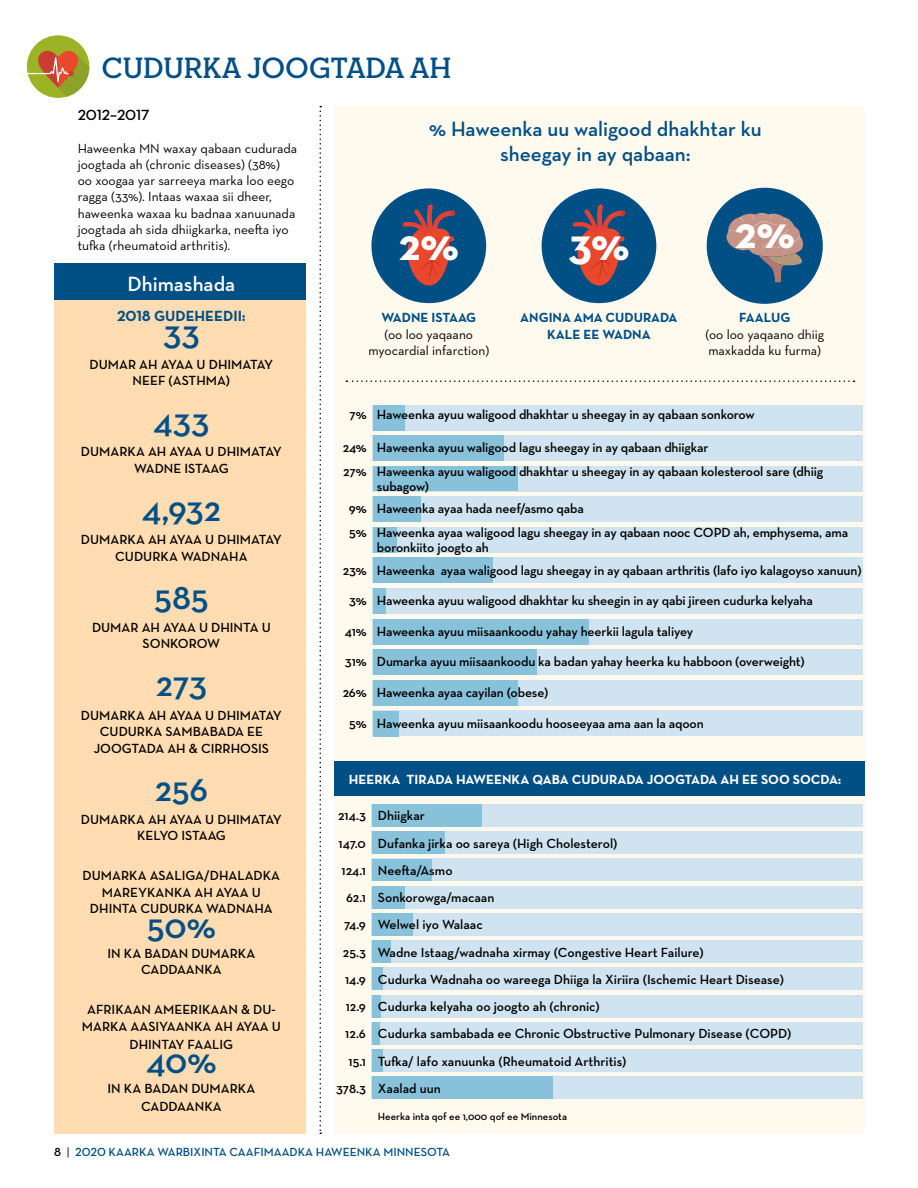
<style>
.page{position:relative;width:918px;height:1188px;background:#fff}
.page>*{position:absolute;margin:0;border:0;box-sizing:border-box;transform-origin:0 0}
.t1{font:700 45px "Neutraface Text";color:#fff}
.t2{font:600 36px "Neutraface Text";color:#004f85}
.t3{font:700 30px "Neutraface Slab Display";letter-spacing:.02em;color:#004f85}
.t4{font:600 21px/25.2px "Neutraface Text";color:#004f85;text-align:center}
.t5{font:600 21px "Neutraface Text";color:#fff}
.t6{font:700 15px "Neutraface Text";color:#004f85}
.t7{font:600 15px "Neutraface Text";letter-spacing:-.005em;color:#000}
.t8{font:600 13.5px/16.5px "Neutraface Text";letter-spacing:-.01em;color:#000;text-align:center}
.t9{font:13.5px/16.2px "Neutraface Text";color:#000;text-align:center}
.t10{font:700 13.5px "Neutraface Text";color:#fff}
.t11{font:700 13.5px/16.5px "Neutraface Text";color:#004f85;text-align:center}
.t12{font:600 12px "Neutraface Text";color:#004f85}
.t13{font:600 10.5px "Neutraface Text";color:#000}
.s1{font-weight:700;color:#004f85}
.s2{color:#000}
.s3{font-weight:400;color:#000}
</style>
<div class="page">
<div style="left:54px;top:264px;width:252px;height:870px;background:#ffdcb1"></div>
<div style="left:334px;top:106px;width:531px;height:1028px;background:#fff9ee"></div>
<div style="left:27px;top:35px;width:62px;height:63px;background:#9bb325;border-radius:50%"></div>
<svg style="left:27px;top:48px;width:62px;height:49px"></svg>
<div style="left:371px;top:188px;width:115px;height:115px;background:#004f85;border-radius:50%"></div>
<svg style="left:402px;top:204px;width:53px;height:82px"></svg>
<div style="left:707px;top:188px;width:116px;height:116px;background:#004f85;border-radius:50%"></div>
<svg style="left:726px;top:213px;width:77px;height:69px"></svg>
<div style="left:542px;top:188px;width:114px;height:115px;background:#004f85;border-radius:50%"></div>
<svg style="left:573px;top:204px;width:52px;height:82px"></svg>
<div style="left:373px;top:619px;width:490px;height:25px;background:#cfe4f0"></div>
<div style="left:373px;top:619px;width:216px;height:25px;background:#88c1da"></div>
<div style="left:373px;top:588px;width:490px;height:26px;background:#cfe4f0"></div>
<div style="left:373px;top:588px;width:13px;height:26px;background:#88c1da"></div>
<div style="left:373px;top:558px;width:490px;height:25px;background:#cfe4f0"></div>
<div style="left:373px;top:558px;width:119px;height:25px;background:#88c1da"></div>
<div style="left:373px;top:527px;width:490px;height:26px;background:#cfe4f0"></div>
<div style="left:373px;top:527px;width:24px;height:26px;background:#88c1da"></div>
<div style="left:373px;top:497px;width:490px;height:25px;background:#cfe4f0"></div>
<div style="left:373px;top:497px;width:48px;height:25px;background:#88c1da"></div>
<div style="left:373px;top:466px;width:490px;height:25px;background:#cfe4f0"></div>
<div style="left:373px;top:466px;width:144px;height:25px;background:#88c1da"></div>
<div style="left:373px;top:435px;width:490px;height:26px;background:#cfe4f0"></div>
<div style="left:373px;top:435px;width:130px;height:26px;background:#88c1da"></div>
<div style="left:373px;top:405px;width:490px;height:25px;background:#cfe4f0"></div>
<div style="left:373px;top:405px;width:32px;height:25px;background:#88c1da"></div>
<div style="left:373px;top:680px;width:490px;height:25px;background:#cfe4f0"></div>
<div style="left:373px;top:711px;width:490px;height:25px;background:#cfe4f0"></div>
<div style="left:373px;top:680px;width:144px;height:25px;background:#88c1da"></div>
<div style="left:373px;top:650px;width:490px;height:25px;background:#cfe4f0"></div>
<div style="left:373px;top:650px;width:164px;height:25px;background:#88c1da"></div>
<div style="left:372px;top:1077px;width:491px;height:22px;background:#cfe4f0"></div>
<div style="left:372px;top:1077px;width:181px;height:22px;background:#88c1da"></div>
<div style="left:372px;top:995px;width:491px;height:22px;background:#cfe4f0"></div>
<div style="left:372px;top:995px;width:9px;height:22px;background:#88c1da"></div>
<div style="left:372px;top:968px;width:491px;height:22px;background:#cfe4f0"></div>
<div style="left:372px;top:968px;width:11px;height:22px;background:#88c1da"></div>
<div style="left:372px;top:940px;width:491px;height:23px;background:#cfe4f0"></div>
<div style="left:372px;top:941px;width:19px;height:22px;background:#88c1da"></div>
<div style="left:372px;top:913px;width:491px;height:22px;background:#cfe4f0"></div>
<div style="left:372px;top:913px;width:41px;height:22px;background:#88c1da"></div>
<div style="left:372px;top:886px;width:491px;height:22px;background:#cfe4f0"></div>
<div style="left:372px;top:886px;width:33px;height:22px;background:#88c1da"></div>
<div style="left:372px;top:859px;width:491px;height:22px;background:#cfe4f0"></div>
<div style="left:372px;top:859px;width:60px;height:22px;background:#88c1da"></div>
<div style="left:372px;top:831px;width:491px;height:23px;background:#cfe4f0"></div>
<div style="left:372px;top:831px;width:73px;height:23px;background:#88c1da"></div>
<div style="left:372px;top:804px;width:491px;height:22px;background:#cfe4f0"></div>
<div style="left:372px;top:804px;width:110px;height:22px;background:#88c1da"></div>
<div style="left:372px;top:1050px;width:491px;height:22px;background:#cfe4f0"></div>
<div style="left:372px;top:1050px;width:11px;height:22px;background:#88c1da"></div>
<div style="left:372px;top:1022px;width:491px;height:22px;background:#cfe4f0"></div>
<div style="left:372px;top:1022px;width:8px;height:22px;background:#88c1da"></div>
<svg style="left:320px;top:106px;width:1px;height:1028px"></svg>
<svg style="left:346px;top:380px;width:509px;height:2px"></svg>
<div style="left:335px;top:761px;width:530px;height:35px;background:#004f85"></div>
<div style="left:54px;top:264px;width:252px;height:36px;background:#004f85"></div>
<div style="left:373px;top:711px;width:25px;height:25px;background:#88c1da"></div>
<h2 class="t3" style="left:102px;top:51px;width:350px">CUDURKA JOOGTADA AH</h2>
<p class="t7" style="left:78px;top:106px;width:73px">2012–2017</p>
<p class="t9" style="left:78px;top:140px;width:221px;text-align:left">Haweenka MN waxay qabaan cudurada joogtada ah (chronic diseases) (38%) oo xoogaa yar sarreeya marka loo eego ragga (33%). Intaas waxaa sii dheer, haweenka waxaa ku badnaa xanuunada joogtada ah sida dhiigkarka, neefta iyo tufka (rheumatoid arthritis).</p>
<p class="t4" style="left:429px;top:116px;width:334px">% Haweenka uu waligood dhakhtar ku sheegay in ay qabaan:</p>
<p class="t1" style="left:735px;top:204px;width:62px">2%</p>
<p class="t1" style="left:399px;top:216px;width:62px">2%</p>
<p class="t1" style="left:568px;top:216px;width:63px">3%</p>
<p class="t5" style="left:128px;top:270px;width:109px">Dhimashada</p>
<p class="t6" style="left:117px;top:306px;width:130px">2018 GUDEHEEDII:</p>
<p class="t2" style="left:163px;top:311px;width:38px">33</p>
<p class="t8" style="left:90px;top:356px;width:185px">DUMAR AH AYAA U DHIMATAY<br>NEEF (ASTHMA)</p>
<p class="t2" style="left:153px;top:398px;width:57px">433</p>
<p class="t8" style="left:81px;top:443px;width:203px">DUMARKA AH AYAA U DHIMATAY<br>WADNE ISTAAG</p>
<p class="t2" style="left:142px;top:486px;width:80px">4,932</p>
<p class="t8" style="left:81px;top:531px;width:203px">DUMARKA AH AYAA U DHIMATAY<br>CUDURKA WADNAHA</p>
<p class="t2" style="left:154px;top:574px;width:56px">585</p>
<p class="t8" style="left:92px;top:619px;width:180px">DUMAR AH AYAA U DHINTA U<br>SONKOROW</p>
<p class="t2" style="left:156px;top:662px;width:53px">273</p>
<p class="t8" style="left:81px;top:707px;width:203px">DUMARKA AH AYAA U DHIMATAY<br>CUDURKA SAMBABADA EE<br>JOOGTADA AH &amp; CIRRHOSIS</p>
<p class="t2" style="left:155px;top:766px;width:55px">256</p>
<p class="t8" style="left:81px;top:811px;width:203px">DUMARKA AH AYAA U DHIMATAY<br>KELYO ISTAAG</p>
<p class="t8" style="left:83px;top:867px;width:199px">DUMARKA ASALIGA/DHALADKA<br>MAREYKANKA AH AYAA U<br>DHINTA CUDURKA WADNAHA</p>
<p class="t2" style="left:147px;top:903px;width:71px">50%</p>
<p class="t8" style="left:108px;top:945px;width:149px">IN KA BADAN DUMARKA<br>CADDAANKA</p>
<p class="t8" style="left:82px;top:1001px;width:201px">AFRIKAAN AMEERIKAAN &amp; DU-<br>MARKA AASIYAANKA AH AYAA U</p>
<p class="t8" style="left:130px;top:1036px;width:105px">DHINTAY FAALIG</p>
<p class="t2" style="left:146px;top:1039px;width:72px">40%</p>
<p class="t8" style="left:108px;top:1080px;width:149px;line-height:18px">IN KA BADAN DUMARKA<br>CADDAANKA</p>
<p class="t9" style="left:368px;top:310px;width:122px"><span class="s1">WADNE ISTAAG<br></span>(oo loo yaqaano myocardial infarction)</p>
<p class="t11" style="left:520px;top:309px;width:159px">ANGINA AMA CUDURADA<br>KALE EE WADNA</p>
<p class="t9" style="left:705px;top:310px;width:120px"><span class="s1">FAALUG<br></span>(oo loo yaqaano dhiig maxkadda ku furma)</p>
<p class="t8" style="left:350px;top:406px;width:407px">7% Haweenka ayuu waligood dhakhtar u sheegay in ay qabaan sonkorow</p>
<p class="t8" style="left:343px;top:439px;width:367px">24% Haweenka ayuu waligood lagu sheegay in ay qabaan dhiigkar</p>
<p class="t8" style="left:377px;top:464px;width:448px;line-height:15px;text-align:left;text-indent:-34px">27% Haweenka ayuu waligood dhakhtar u sheegay in ay qabaan kolesterool sare (dhiig subagow)</p>
<p class="t8" style="left:349px;top:500px;width:237px">9% Haweenka ayaa hada neef/asmo qaba</p>
<p class="t8" style="left:377px;top:525px;width:473px;line-height:15px;text-align:left;text-indent:-28px">5% Haweenka ayaa waligood lagu sheegay in ay qabaan nooc COPD ah, emphysema, ama boronkiito joogto ah</p>
<p class="t8" style="left:343px;top:562px;width:520px">23% Haweenka ayaa waligood lagu sheegay in ay qabaan arthritis (lafo iyo kalagoyso xanuun)</p>
<p class="t8" style="left:349px;top:592px;width:465px">3% Haweenka ayuu waligood dhakhtar ku sheegin in ay qabi jireen cudurka kelyaha</p>
<p class="t8" style="left:345px;top:623px;width:350px">41% Haweenka ayuu miisaankoodu yahay heerkii lagula taliyey</p>
<p class="t8" style="left:345px;top:653px;width:461px">31% Dumarka ayuu miisaankoodu ka badan yahay heerka ku habboon (overweight)</p>
<p class="t8" style="left:343px;top:684px;width:207px">26% Haweenka ayaa cayilan (obese)</p>
<p class="t8" style="left:349px;top:715px;width:356px">5% Haweenka ayuu miisaankoodu hooseeyaa ama aan la aqoon</p>
<p class="t10" style="left:349px;top:771px;width:494px">HEERKA TIRADA HAWEENKA QABA CUDURADA JOOGTADA AH EE SOO SOCDA:</p>
<p class="t8" style="left:338px;top:808px;width:88px">214.3 Dhiigkar</p>
<p class="t8" style="left:339px;top:835px;width:280px">147.0 Dufanka jirka oo sareya (High Cholesterol)</p>
<p class="t8" style="left:342px;top:862px;width:113px">124.1 Neefta/Asmo</p>
<p class="t8" style="left:346px;top:889px;width:150px">62.1 Sonkorowga/macaan</p>
<p class="t8" style="left:344px;top:916px;width:140px">74.9 Welwel iyo Walaac</p>
<p class="t8" style="left:343px;top:944px;width:362px">25.3 Wadne Istaag/wadnaha xirmay (Congestive Heart Failure)</p>
<p class="t8" style="left:345px;top:971px;width:440px">14.9 Cudurka Wadnaha oo wareega Dhiiga la Xiriira (Ischemic Heart Disease)</p>
<p class="t8" style="left:346px;top:998px;width:256px">12.9 Cudurka kelyaha oo joogto ah (chronic)</p>
<p class="t8" style="left:345px;top:1025px;width:448px">12.6 Cudurka sambabada ee Chronic Obstructive Pulmonary Disease (COPD)</p>
<p class="t8" style="left:349px;top:1053px;width:279px">15.1 Tufka/ lafo xanuunka (Rheumatoid Arthritis)</p>
<p class="t8" style="left:336px;top:1080px;width:106px">378.3 Xaalad uun</p>
<p class="t13" style="left:378px;top:1110px;width:191px">Heerka inta qof ee 1,000 qof ee Minnesota</p>
<p class="t12" style="left:54px;top:1145px;width:398px"><span class="s2">8</span> <span class="s3">|</span> 2020 KAARKA WARBIXINTA CAAFIMAADKA HAWEENKA MINNESOTA</p>
</div>
